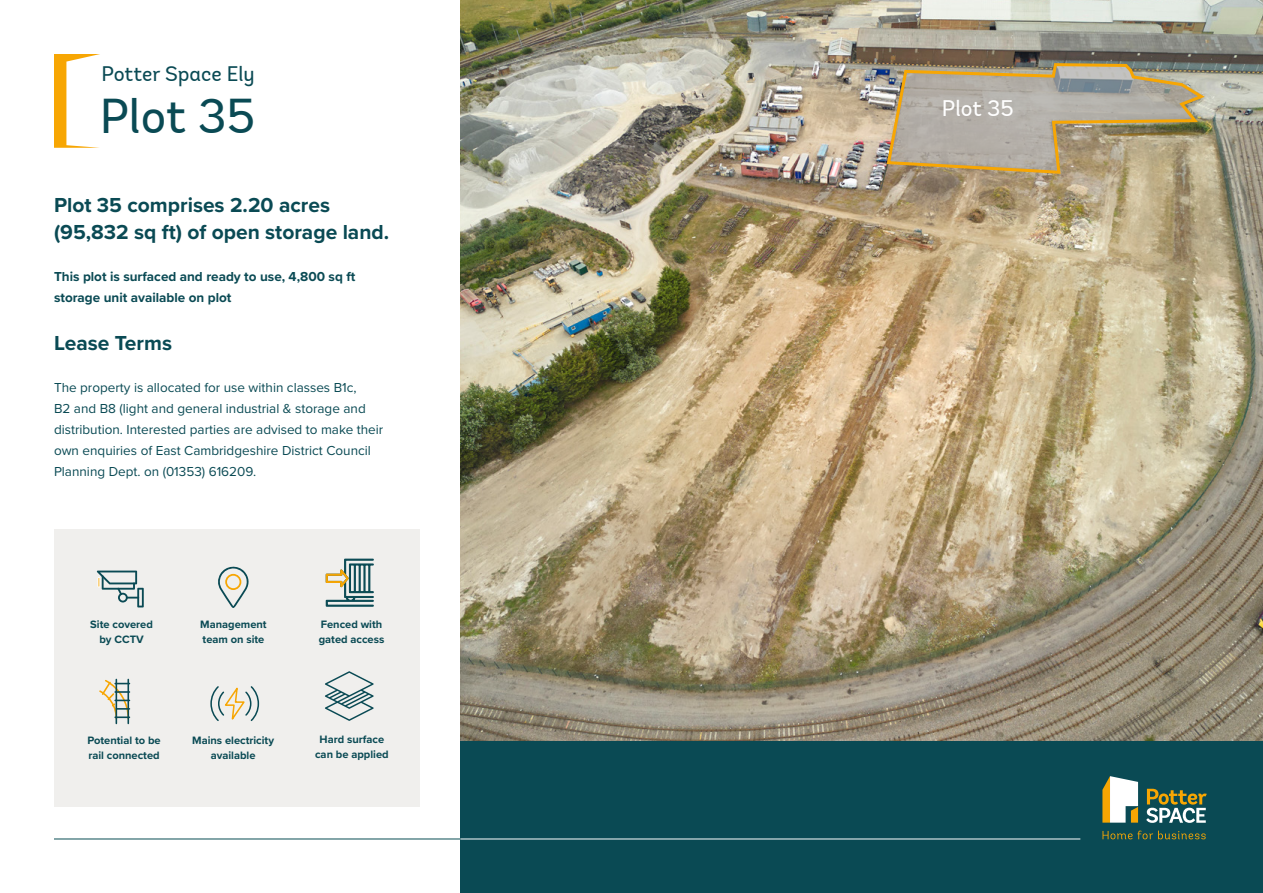
<style>
.page{position:relative;width:1263px;height:893px;background:#fff}
.page>*{position:absolute;margin:0;border:0;box-sizing:border-box;transform-origin:0 0}
.t1{font:48.75px "Andes W04";color:#0a4a54}
.t2{font:22.5px "Andes W04";color:#fff}
.t3{font:700 21px/27px "Proxima Nova";color:#0a4a54}
.t4{font:21px "Andes W04";color:#0a4a54}
.t5{font:13.5px/21px "Proxima Nova";color:#0a4a54}
.t6{font:700 13.5px/21px "Proxima Nova";color:#0a4a54}
.t7{font:700 11.1px/14.9px "Proxima Nova";color:#0a4a54;text-align:center}
</style>
<div class="page">
<svg style="left:54px;top:54px;width:46px;height:94px"></svg>
<div style="left:460px;top:0;width:803px;height:893px;background:#0a4a54"></div>
<hr style="left:54px;top:839px;width:407px;height:1px;background:#0a4d54">
<svg style="left:1102px;top:776px;width:36px;height:47px;background:#d4cca7"></svg>
<svg style="left:1146px;top:789px;width:61px;height:34px"></svg>
<svg style="left:1102px;top:831px;width:104px;height:8px"></svg>
<div style="left:54px;top:530px;width:366px;height:277px;background:#f0efed"></div>
<svg style="left:218px;top:566px;width:31px;height:42px"></svg>
<hr style="left:116px;top:679px;width:1px;height:44px;background:#0a4a54">
<hr style="left:127px;top:679px;width:2px;height:44px;background:#0a4a54">
<svg style="left:99px;top:678px;width:31px;height:42px"></svg>
<svg style="left:210px;top:686px;width:50px;height:35px"></svg>
<svg style="left:326px;top:559px;width:48px;height:47px"></svg>
<svg style="left:325px;top:671px;width:49px;height:50px"></svg>
<svg style="left:97px;top:571px;width:47px;height:36px"></svg>
<hr style="left:460px;top:839px;width:620px;height:1px;background:#fff">
<img style="left:460px;top:0;width:803px;height:741px">
<svg style="left:885px;top:62px;width:323px;height:113px;background:#aea38c"></svg>
<h3 class="t4" style="left:102px;top:61px;width:155px">Potter Space Ely</h3>
<h1 class="t1" style="left:100px;top:86px;width:157px">Plot 35</h1>
<h3 class="t3" style="left:54px;top:191px;width:337px">Plot 35 comprises 2.20 acres (95,832 sq ft) of open storage land.</h3>
<p class="t6" style="left:54px;top:266px;width:303px">This plot is surfaced and ready to use, 4,800 sq ft storage unit available on plot</p>
<h3 class="t3" style="left:54px;top:329px;width:120px">Lease Terms</h3>
<p class="t5" style="left:54px;top:376px;width:331px">The property is allocated for use within classes B1c,<br>B2 and B8 (light and general industrial &amp; storage and distribution. Interested parties are advised to make their own enquiries of East Cambridgeshire District Council Planning Dept. on (01353) 616209.</p>
<p class="t7" style="left:90px;top:617px;width:64px">Site covered by CCTV</p>
<p class="t7" style="left:200px;top:617px;width:68px;text-align:left">Management team on site</p>
<p class="t7" style="left:319px;top:617px;width:67px;text-align:left">Fenced with gated access</p>
<p class="t7" style="left:87px;top:732px;width:75px;text-align:left">Potential to be rail connected</p>
<p class="t7" style="left:192px;top:732px;width:83px">Mains electricity available</p>
<p class="t7" style="left:315px;top:732px;width:75px">Hard surface can be applied</p>
<h2 class="t2" style="left:942px;top:94px;width:73px">Plot 35</h2>
</div>
